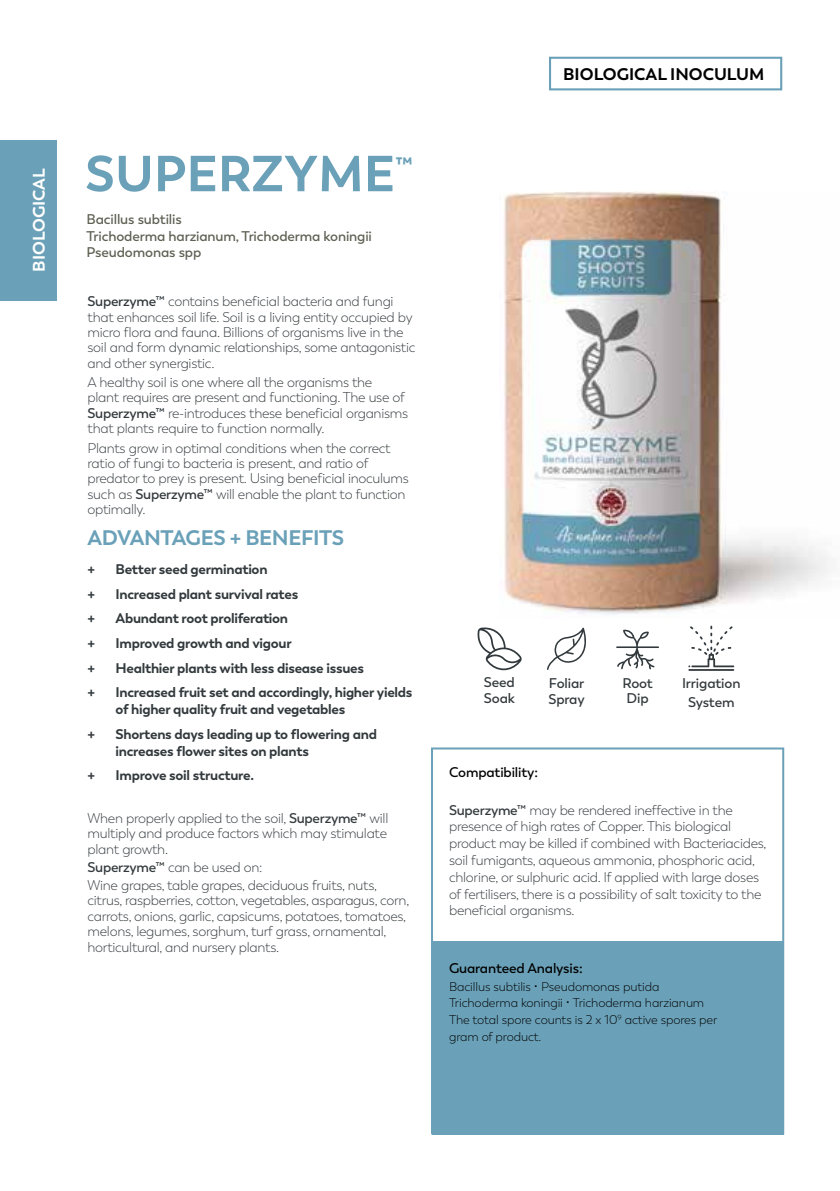
<style>
.page{position:relative;width:840px;height:1191px;background:#fff}
.page>*{position:absolute;margin:0;border:0;box-sizing:border-box;transform-origin:0 0}
.t1{font:700 50.4px "Trenda";color:#6aa1b8}
.t2{font:700 21px "Trenda";letter-spacing:-.02em;color:#6aa1b8}
.t3{font:700 16.8px "Trenda";color:#000}
.t4{font:700 16.8px "Trenda";color:#fff}
.t5{font:300 14px/15.4px "Trenda";letter-spacing:-.02em;color:#32393c}
.t6{font:700 14px/16.8px "Trenda";letter-spacing:-.02em;color:#32393c}
.t7{font:600 14px/16.8px "Trenda";letter-spacing:-.01em;color:#5f6154}
.t8{font:600 14px/15.4px "Trenda";letter-spacing:-.01em;color:#32393c}
.t9{font:600 14px "Trenda";letter-spacing:-.01em;color:#000}
.t10{font:300 12.6px/16.8px "Trenda";letter-spacing:-.01em;color:#000}
.s1{font-weight:600}
</style>
<div class="page">
<img style="left:504px;top:191px;width:325px;height:424px">
<div style="left:548px;top:57px;width:233px;height:33px;border:2px solid #6aa1b8"></div>
<div style="left:432px;top:941px;width:350px;height:193px;background:#6aa1b8"></div>
<div style="left:0;top:140px;width:57px;height:160px;background:#6aa1b8"></div>
<div style="left:431px;top:747px;width:352px;height:387px;border:2px solid #6aa1b8"></div>
<svg style="left:547px;top:627px;width:39px;height:43px"></svg>
<svg style="left:477px;top:627px;width:44px;height:43px"></svg>
<svg style="left:616px;top:629px;width:42px;height:40px"></svg>
<hr style="left:688px;top:669px;width:45px;height:2px;background:#32393c">
<svg style="left:688px;top:625px;width:45px;height:42px"></svg>
<p class="t4" style="left:29px;top:272px;width:105px;rotate:-90deg">BIOLOGICAL</p>
<h1 class="t1" style="left:85px;top:142px;width:329px">SUPERZYME<sup>™</sup></h1>
<p class="t7" style="left:86px;top:211px;width:287px">Bacillus subtilis<br>Trichoderma harzianum, Trichoderma koningii<br>Pseudomonas spp</p>
<p class="t5" style="left:87px;top:294px;width:329px"><span class="s1">Superzyme™</span> contains beneficial bacteria and fungi that enhances soil life. Soil is a living entity occupied by micro flora and fauna. Billions of organisms live in the soil and form dynamic relationships, some antagonistic and other synergistic.</p>
<p class="t5" style="left:87px;top:375px;width:322px">A healthy soil is one where all the organisms the<br>plant requires are present and functioning. The use of <span class="s1">Superzyme™</span> re-introduces these beneficial organisms that plants require to function normally.</p>
<p class="t5" style="left:87px;top:440px;width:323px">Plants grow in optimal conditions when the correct ratio of fungi to bacteria is present, and ratio of predator to prey is present. Using beneficial inoculums such as <span class="s1">Superzyme™</span> will enable the plant to function optimally.</p>
<h2 class="t2" style="left:87px;top:524px;width:258px">ADVANTAGES + BENEFITS</h2>
<p class="t6" style="left:87px;top:561px;width:9px">+</p>
<p class="t6" style="left:115px;top:561px;width:153px">Better seed germination</p>
<p class="t6" style="left:87px;top:585px;width:9px">+</p>
<p class="t6" style="left:115px;top:585px;width:184px">Increased plant survival rates</p>
<p class="t6" style="left:87px;top:610px;width:9px">+</p>
<p class="t6" style="left:115px;top:610px;width:174px">Abundant root proliferation</p>
<p class="t6" style="left:87px;top:635px;width:9px">+</p>
<p class="t6" style="left:115px;top:635px;width:177px">Improved growth and vigour</p>
<p class="t6" style="left:87px;top:659px;width:9px">+</p>
<p class="t6" style="left:115px;top:659px;width:250px">Healthier plants with less disease issues</p>
<p class="t6" style="left:87px;top:684px;width:9px">+</p>
<p class="t6" style="left:115px;top:684px;width:298px">Increased fruit set and accordingly, higher yields of higher quality fruit and vegetables</p>
<p class="t6" style="left:87px;top:725px;width:9px">+</p>
<p class="t6" style="left:115px;top:725px;width:263px">Shortens days leading up to flowering and increases flower sites on plants</p>
<p class="t6" style="left:87px;top:767px;width:9px">+</p>
<p class="t6" style="left:115px;top:767px;width:140px">Improve soil structure.</p>
<p class="t5" style="left:87px;top:810px;width:302px;text-align:justify">When properly applied to the soil, <span class="s1">Superzyme™</span> will multiply and produce factors which may stimulate plant growth.</p>
<p class="t5" style="left:87px;top:858px;width:291px;line-height:18.2px"><span class="s1">Superzyme™</span> can be used on:<br>Wine grapes, table grapes, deciduous fruits, nuts,</p>
<p class="t5" style="left:87px;top:893px;width:323px">citrus, raspberries, cotton, vegetables, asparagus, corn, carrots, onions, garlic, capsicums, potatoes, tomatoes, melons, legumes, sorghum, turf grass, ornamental, horticultural, and nursery plants.</p>
<p class="t3" style="left:563px;top:64px;width:202px">BIOLOGICAL INOCULUM</p>
<p class="t8" style="left:483px;top:674px;width:32px">Seed<br>Soak</p>
<p class="t8" style="left:622px;top:675px;width:32px;text-align:center">Root<br>Dip</p>
<p class="t8" style="left:681px;top:674px;width:60px;line-height:18.4px;text-align:center">Irrigation<br>System</p>
<p class="t8" style="left:548px;top:676px;width:38px">Foliar<br>Spray</p>
<p class="t9" style="left:449px;top:763px;width:90px">Compatibility:</p>
<p class="t5" style="left:449px;top:801px;width:319px;line-height:16.8px"><span class="s1">Superzyme™</span> may be rendered ineffective in the presence of high rates of Copper. This biological product may be killed if combined with Bacteriacides, soil fumigants, aqueous ammonia, phosphoric acid, chlorine, or sulphuric acid. If applied with large doses of fertilisers, there is a possibility of salt toxicity to the beneficial organisms.</p>
<p class="t9" style="left:449px;top:959px;width:135px">Guaranteed Analysis:</p>
<p class="t10" style="left:449px;top:978px;width:269px">Bacillus subtilis • Pseudomonas putida Trichoderma koningii • Trichoderma harzianum The total spore counts is 2 x 10<sup>9</sup> active spores per gram of product.</p>
</div>
